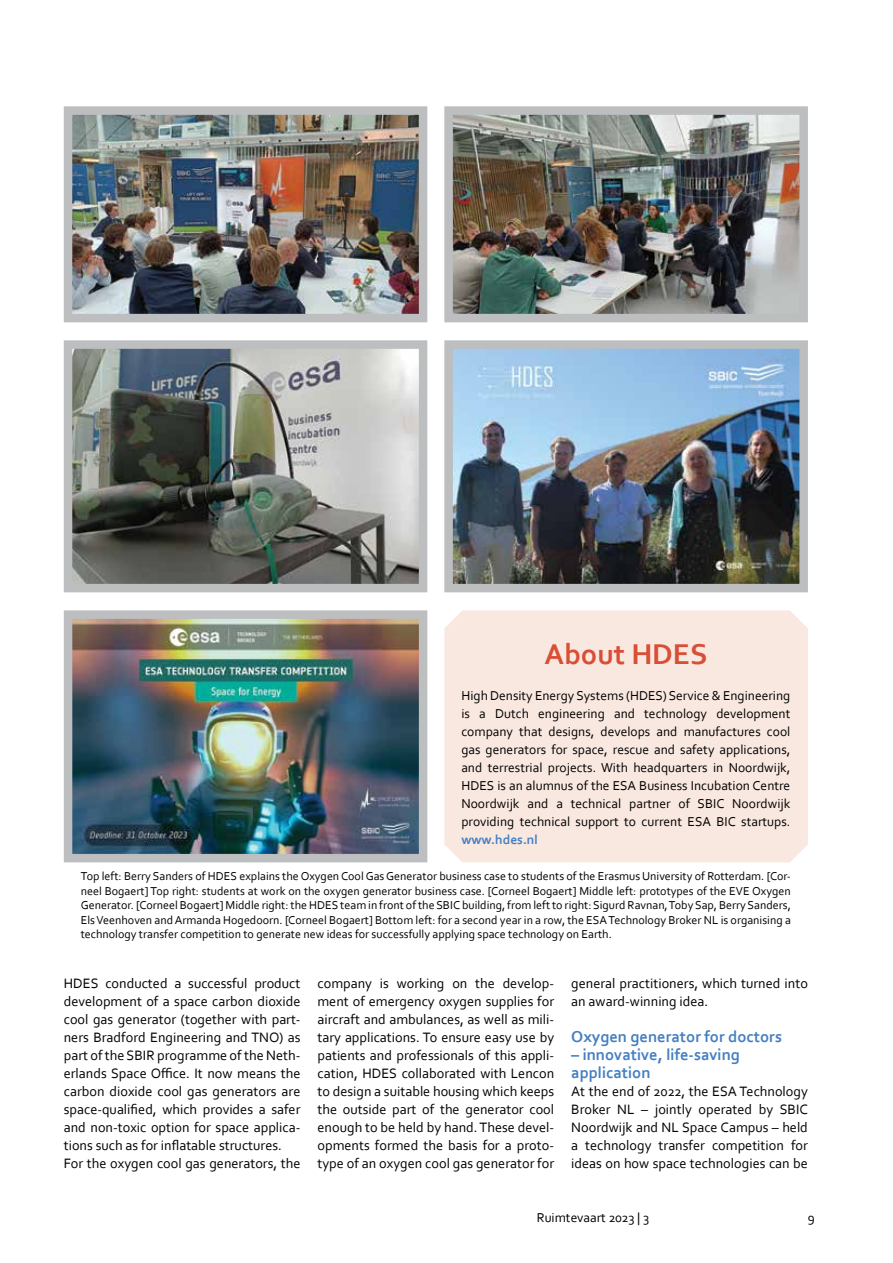
<style>
.page{position:relative;width:893px;height:1263px;background:#fff}
.page>*{position:absolute;margin:0;border:0;box-sizing:border-box;transform-origin:0 0}
.t1{font:700 30px "Corbel";color:#d84e36}
.t2{font:700 16.5px/18px "Corbel";color:#447fc1}
.t3{font:14.25px/18px "Corbel";color:#000}
.t4{font:13.5px/18px "Corbel";color:#000;text-align:justify}
.t5{font:700 13.5px "Corbel";color:#447fc1}
.t6{font:12px/14.4px "Corbel";color:#000;text-align:justify}
</style>
<div class="page">
<img style="left:63px;top:106px;width:365px;height:217px">
<img style="left:444px;top:106px;width:364px;height:217px">
<img style="left:63px;top:340px;width:365px;height:253px">
<img style="left:444px;top:340px;width:364px;height:253px">
<img style="left:63px;top:610px;width:365px;height:253px">
<div style="left:444px;top:610px;width:364px;height:252px;background:#f9e8e0"></div>
<h1 class="t1" style="left:544px;top:636px;width:164px">About HDES</h1>
<p class="t4" style="left:461px;top:687px;width:331px">High Density Energy Systems (HDES) Service &amp; Engineering is a Dutch engineering and technology development company that designs, develops and manufactures cool gas generators for space, rescue and safety applications, and terrestrial projects. With headquarters in Noordwijk, HDES is an alumnus of the ESA Business Incubation Centre Noordwijk and a technical partner of SBIC Noordwijk providing technical support to current ESA BIC startups.</p>
<p class="t5" style="left:461px;top:831px;width:78px">www.hdes.nl</p>
<p class="t6" style="left:81px;top:869px;width:712px">Top left: Berry Sanders of HDES explains the Oxygen Cool Gas Generator business case to students of the Erasmus University of Rotterdam. [Cor&shy;neel Bogaert] Top right: students at work on the oxygen generator business case. [Corneel Bogaert] Middle left: prototypes of the EVE Oxygen Generator. [Corneel Bogaert] Middle right: the HDES team in front of the SBIC building, from left to right: Sigurd Ravnan, Toby Sap, Berry Sanders, Els Veenhoven and Armanda Hogedoorn. [Corneel Bogaert] Bottom left: for a second year in a row, the ESA Technology Broker NL is organising a technology transfer competition to generate new ideas for successfully applying space technology on Earth.</p>
<p class="t3" style="left:64px;top:974px;width:238px">HDES conducted a successful product development of a space carbon dioxide cool gas generator (together with part&shy;ners Bradford Engineering and TNO) as part of the SBIR programme of the Neth&shy;erlands Space Office. It now means the carbon dioxide cool gas generators are space-qualified, which provides a safer and non-toxic option for space applica&shy;tions such as for inflatable structures.<br>For the oxygen cool gas generators, the</p>
<p class="t3" style="left:317px;top:974px;width:238px;text-align:justify">company is working on the develop&shy;ment of emergency oxygen supplies for aircraft and ambulances, as well as mili&shy;tary applications. To ensure easy use by patients and professionals of this appli&shy;cation, HDES collaborated with Lencon to design a suitable housing which keeps the outside part of the generator cool enough to be held by hand. These devel&shy;opments formed the basis for a proto&shy;type of an oxygen cool gas generator for</p>
<p class="t3" style="left:571px;top:974px;width:238px">general practitioners, which turned into an award-winning idea.</p>
<p class="t2" style="left:571px;top:1027px;width:212px">Oxygen generator for doctors</p>
<p class="t2" style="left:571px;top:1045px;width:170px">– innovative, life-saving application</p>
<p class="t3" style="left:571px;top:1082px;width:238px;text-align:justify">At the end of 2022, the ESA Technology Broker NL – jointly operated by SBIC Noordwijk and NL Space Campus – held a technology transfer competition for ideas on how space technologies can be</p>
<p class="t4" style="left:537px;top:1208px;width:114px">Ruimtevaart 2023 | 3</p>
<p class="t4" style="left:808px;top:1208px;width:9px">9</p>
</div>
